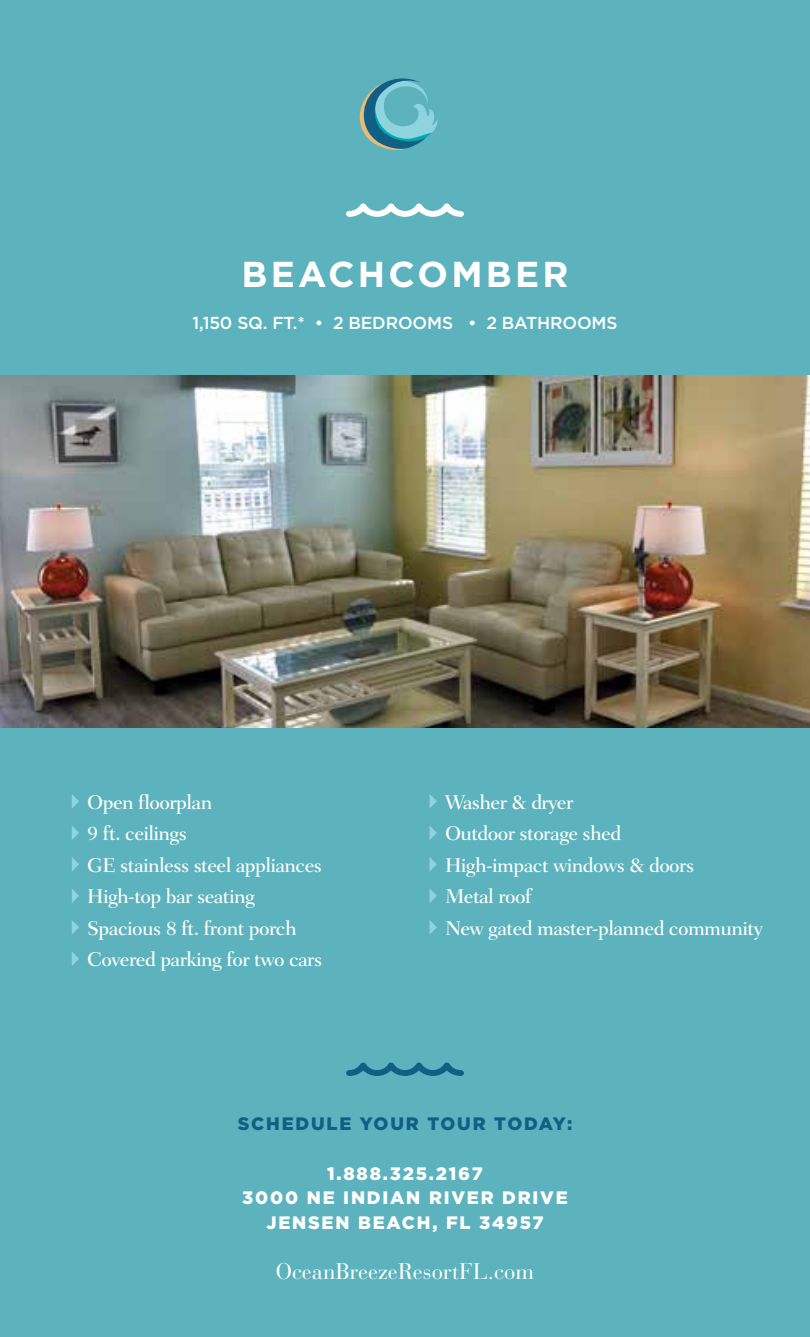
<style>
.page{position:relative;width:810px;height:1337px;background:#fff}
.page>*{position:absolute;margin:0;border:0;box-sizing:border-box;transform-origin:0 0}
.t1{font:700 36px "Gotham HTF";letter-spacing:.09em;color:#fff}
.t2{font:22.5px "Bauer Bodoni";color:#fff}
.t3{font:500 20.25px/31.5px "Fairfield LT Std";letter-spacing:-.03em;color:#fff}
.t4{font:900 18px/24.8px "Gotham HTF";letter-spacing:.1em;color:#fff;text-align:center}
.t5{font:900 18px "Gotham HTF";letter-spacing:.1em;color:#115f85}
.t6{font:500 17.32px "Gotham HTF";letter-spacing:-.01em;color:#fff}
</style>
<div class="page">
<div style="left:0;top:0;width:810px;height:1336px;background:#5cb3be"></div>
<svg style="left:346px;top:203px;width:118px;height:14px"></svg>
<svg style="left:346px;top:1062px;width:118px;height:14px"></svg>
<img style="left:0;top:375px;width:810px;height:352px">
<svg style="left:72px;top:794px;width:7px;height:14px"></svg>
<svg style="left:72px;top:826px;width:7px;height:14px"></svg>
<svg style="left:72px;top:857px;width:7px;height:14px"></svg>
<svg style="left:72px;top:889px;width:7px;height:14px"></svg>
<svg style="left:72px;top:920px;width:7px;height:14px"></svg>
<svg style="left:72px;top:952px;width:7px;height:14px"></svg>
<svg style="left:430px;top:795px;width:7px;height:13px"></svg>
<svg style="left:430px;top:826px;width:7px;height:13px"></svg>
<svg style="left:430px;top:858px;width:7px;height:13px"></svg>
<svg style="left:430px;top:889px;width:7px;height:14px"></svg>
<svg style="left:430px;top:921px;width:7px;height:13px"></svg>
<svg style="left:359px;top:78px;width:79px;height:72px"></svg>
<h1 class="t1" style="left:241px;top:253px;width:329px">BEACHCOMBER</h1>
<p class="t6" style="left:192px;top:313px;width:427px">1,150 SQ. FT.* • 2 BEDROOMS • 2 BATHROOMS</p>
<p class="t3" style="left:87px;top:786px;width:237px">Open floorplan<br>9 ft. ceilings<br>GE stainless steel appliances<br>High-top bar seating<br>Spacious 8 ft. front porch<br>Covered parking for two cars</p>
<p class="t3" style="left:445px;top:786px;width:319px">Washer &amp; dryer<br>Outdoor storage shed<br>High-impact windows &amp; doors<br>Metal roof<br>New gated master-planned community</p>
<p class="t5" style="left:238px;top:1113px;width:336px">SCHEDULE YOUR TOUR TODAY:</p>
<p class="t4" style="left:242px;top:1160px;width:327px">1.888.325.2167<br>3000 NE INDIAN RIVER DRIVE<br>JENSEN BEACH, FL 34957</p>
<p class="t2" style="left:276px;top:1257px;width:260px">OceanBreezeResortFL.com</p>
</div>
